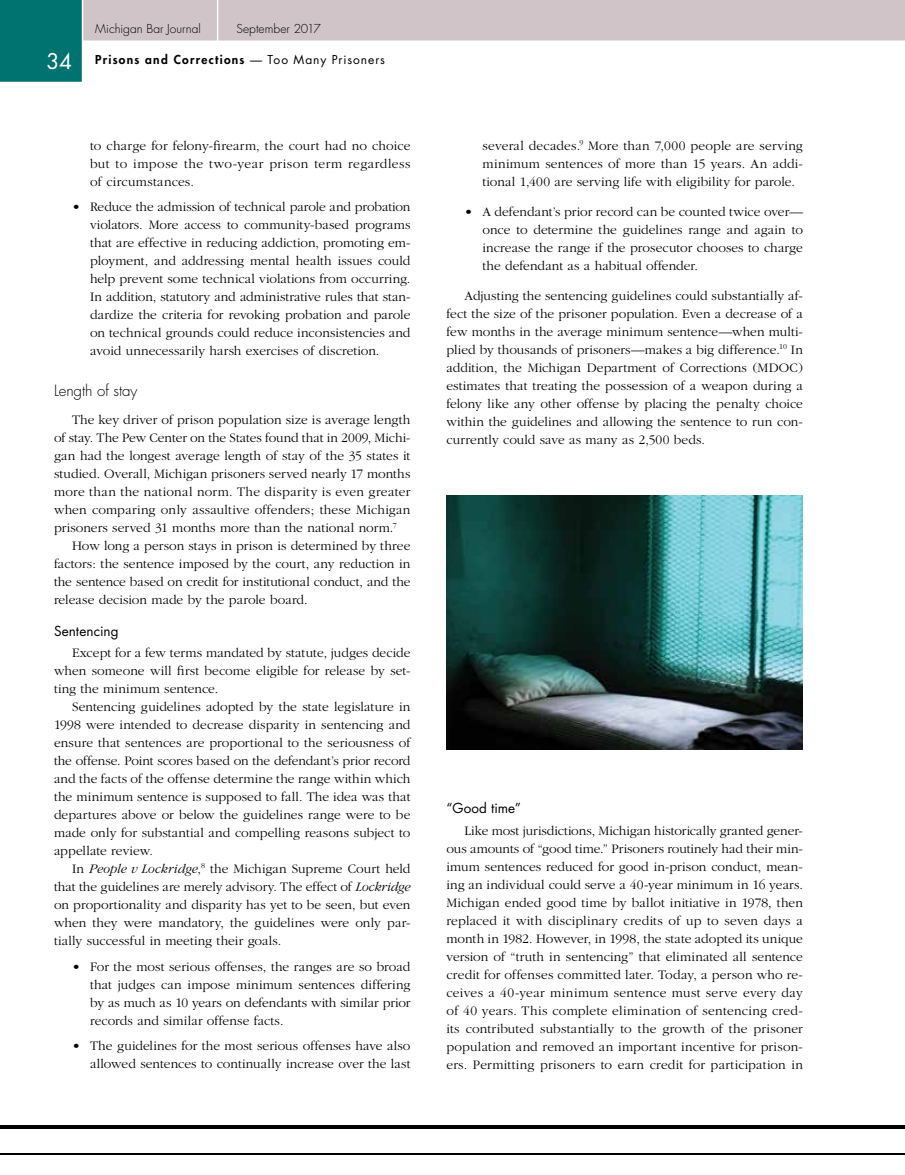
<style>
.page{position:relative;width:905px;height:1175px;background:#fff}
.page>*{position:absolute;margin:0;border:0;box-sizing:border-box;transform-origin:0 0}
.t1{font:21px "Futura";color:#fff}
.t2{font:300 15px "Futura";letter-spacing:-.005em;color:#000}
.t3{font:300 13.5px/18px "Garamond";letter-spacing:.005em;color:#000;text-align:justify}
.t4{font:13.5px "Futura";letter-spacing:.005em;color:#000}
.t5{font:800 12px "Futura";letter-spacing:.105em;color:#000}
.t6{font:300 12px "Futura";letter-spacing:.005em;color:#000}
.s1{font-weight:400}
.s2{font-style:italic}
</style>
<div class="page">
<svg style="left:0;top:0;width:904px;height:82px"></svg>
<hr style="left:217px;top:0;width:1px;height:42px;background:#fff">
<hr style="left:0;top:1152px;width:904px;height:2px;background:#000">
<hr style="left:0;top:1125px;width:904px;height:3px;background:#000">
<img style="left:446px;top:495px;width:356px;height:254px">
<h1 class="t1" style="left:47px;top:47px;width:27px">34</h1>
<p class="t6" style="left:95px;top:21px;width:107px">Michigan Bar Journal</p>
<p class="t6" style="left:236px;top:21px;width:86px">September 2017</p>
<p class="t5" style="left:95px;top:51px;width:291px">Prisons and Corrections <span class="s1">— Too Many Prisoners</span></p>
<p class="t3" style="left:90px;top:137px;width:322px">to charge for felony-firearm, the court had no choice but to impose the two-year prison term regardless of circumstances.</p>
<p class="t3" style="left:90px;top:198px;width:322px;text-indent:-18px">• Reduce the admission of technical parole and probation violators. More access to community-based programs that are effective in reducing addiction, promoting em&shy;ployment, and addressing mental health issues could help prevent some technical violations from occurring.<br>In addition, statutory and administrative rules that stan&shy;dardize the criteria for revoking probation and parole on technical grounds could reduce inconsistencies and avoid unnecessarily harsh exercises of discretion.</p>
<p class="t2" style="left:54px;top:381px;width:85px">Length of stay</p>
<p class="t3" style="left:54px;top:411px;width:358px;text-indent:18px">The key driver of prison population size is average length of stay. The Pew Center on the States found that in 2009, Michi&shy;gan had the longest average length of stay of the 35 states it studied. Overall, Michigan prisoners served nearly 17 months more than the national norm. The disparity is even greater when comparing only assaultive offenders; these Michigan prisoners served 31 months more than the national norm.<sup>7</sup></p>
<p class="t3" style="left:54px;top:537px;width:358px;text-indent:18px">How long a person stays in prison is determined by three factors: the sentence imposed by the court, any reduction in the sentence based on credit for institutional conduct, and the release decision made by the parole board.</p>
<p class="t4" style="left:54px;top:621px;width:66px">Sentencing</p>
<p class="t3" style="left:54px;top:644px;width:358px;text-indent:18px">Except for a few terms mandated by statute, judges decide when someone will first become eligible for release by set&shy;ting the minimum sentence.</p>
<p class="t3" style="left:54px;top:698px;width:358px;text-indent:18px">Sentencing guidelines adopted by the state legislature in 1998 were intended to decrease disparity in sentencing and ensure that sentences are proportional to the seriousness of the offense. Point scores based on the defendant’s prior record and the facts of the offense determine the range within which the minimum sentence is supposed to fall. The idea was that departures above or below the guidelines range were to be made only for substantial and compelling reasons subject to appellate review.</p>
<p class="t3" style="left:54px;top:860px;width:358px;text-indent:18px">In <span class="s2">People v Lockridge</span>,<sup>8</sup> the Michigan Supreme Court held that the guidelines are merely advisory. The effect of <span class="s2">Lockridge </span>on proportionality and disparity has yet to be seen, but even when they were mandatory, the guidelines were only par&shy;tially successful in meeting their goals.</p>
<p class="t3" style="left:90px;top:957px;width:322px;text-indent:-18px">• For the most serious offenses, the ranges are so broad that judges can impose minimum sentences differing by as much as 10 years on defendants with similar prior records and similar offense facts.</p>
<p class="t3" style="left:72px;top:1037px;width:340px;text-align:right">• The guidelines for the most serious offenses have also allowed sentences to continually increase over the last</p>
<p class="t3" style="left:482px;top:137px;width:322px">several decades.<sup>9</sup> More than 7,000 people are serving minimum sentences of more than 15 years. An addi&shy;tional 1,400 are serving life with eligibility for parole.</p>
<p class="t3" style="left:482px;top:203px;width:322px;text-indent:-18px">• A defendant’s prior record can be counted twice over— once to determine the guidelines range and again to increase the range if the prosecutor chooses to charge the defendant as a habitual offender.</p>
<p class="t3" style="left:446px;top:287px;width:358px;text-indent:18px">Adjusting the sentencing guidelines could substantially af&shy;fect the size of the prisoner population. Even a decrease of a few months in the average minimum sentence—when multi&shy;plied by thousands of prisoners—makes a big difference.<sup>10</sup> In addition, the Michigan Department of Corrections (MDOC) estimates that treating the possession of a weapon during a felony like any other offense by placing the penalty choice within the guidelines and allowing the sentence to run con&shy;currently could save as many as 2,500 beds.</p>
<p class="t4" style="left:446px;top:798px;width:76px">“Good time”</p>
<p class="t3" style="left:446px;top:822px;width:358px;text-indent:18px">Like most jurisdictions, Michigan historically granted gener&shy;ous amounts of “good time.” Prisoners routinely had their min&shy;imum sentences reduced for good in-prison conduct, mean&shy;ing an individual could serve a 40-year minimum in 16 years.<br>Michigan ended good time by ballot initiative in 1978, then replaced it with disciplinary credits of up to seven days a month in 1982. However, in 1998, the state adopted its unique version of “truth in sentencing” that eliminated all sentence credit for offenses committed later. Today, a person who re&shy;ceives a 40-year minimum sentence must serve every day of 40 years. This complete elimination of sentencing cred&shy;its contributed substantially to the growth of the prisoner population and removed an important incentive for prison&shy;ers. Permitting prisoners to earn credit for participation in</p>
</div>
